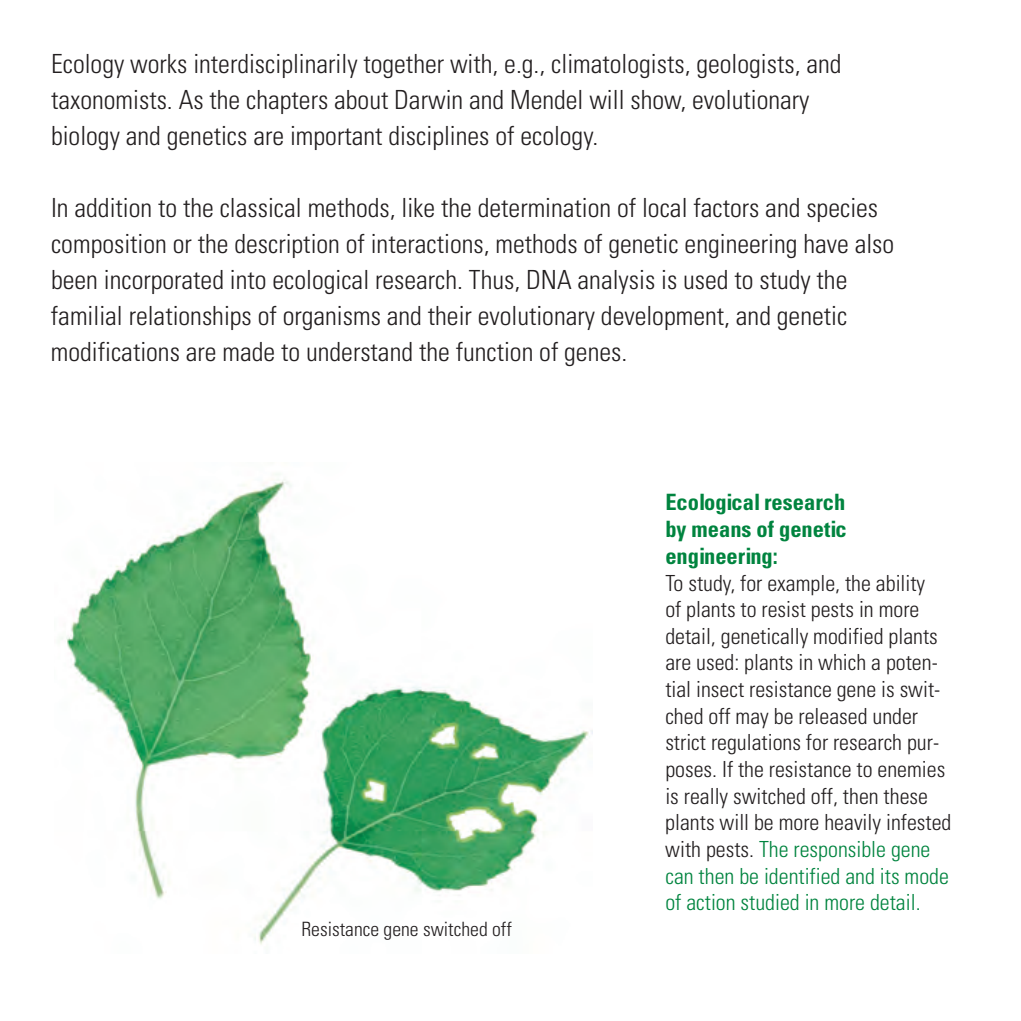
<style>
.page{position:relative;width:1021px;height:1021px;background:#fff}
.page>*{position:absolute;margin:0;border:0;box-sizing:border-box;transform-origin:0 0}
.t1{font:300 condensed 26.4px/36px "Univers";color:#231f20}
.t2{font:700 condensed 22.5px/27px "Univers";color:#00843f;text-align:justify}
.t3{font:300 condensed 22.2px/26.7px "Univers";color:#231f20}
.t4{font:300 condensed 19.8px "Univers";color:#231f20}
.s1{color:#00843f}
</style>
<div class="page">
<img style="left:60px;top:474px;width:532px;height:471px">
<p class="t1" style="left:51px;top:48px;width:792px">Ecology works interdisciplinarily together with, e.g., climatologists, geologists, and taxonomists. As the chapters about Darwin and Mendel will show, evolutionary biology and genetics are important disciplines of ecology.</p>
<p class="t1" style="left:51px;top:192px;width:845px">In addition to the classical methods, like the determination of local factors and species composition or the description of interactions, methods of genetic engineering have also been incorporated into ecological research. Thus, DNA analysis is used to study the familial relationships of organisms and their evolutionary development, and genetic modifications are made to understand the function of genes.</p>
<p class="t4" style="left:301px;top:921px;width:212px">Resistance gene switched off</p>
<p class="t2" style="left:665px;top:490px;width:183px">Ecological research by means of genetic engineering:</p>
<p class="t3" style="left:665px;top:571px;width:287px">To study, for example, the ability<br>of plants to resist pests in more detail, genetically modified plants are used: plants in which a poten&shy;tial insect resistance gene is swit&shy;ched off may be released under strict regulations for research pur&shy;poses. If the resistance to enemies is really switched off, then these plants will be more heavily infested with pests. <span class="s1">The responsible gene can then be identified and its mode of action studied in more detail.</span></p>
</div>
